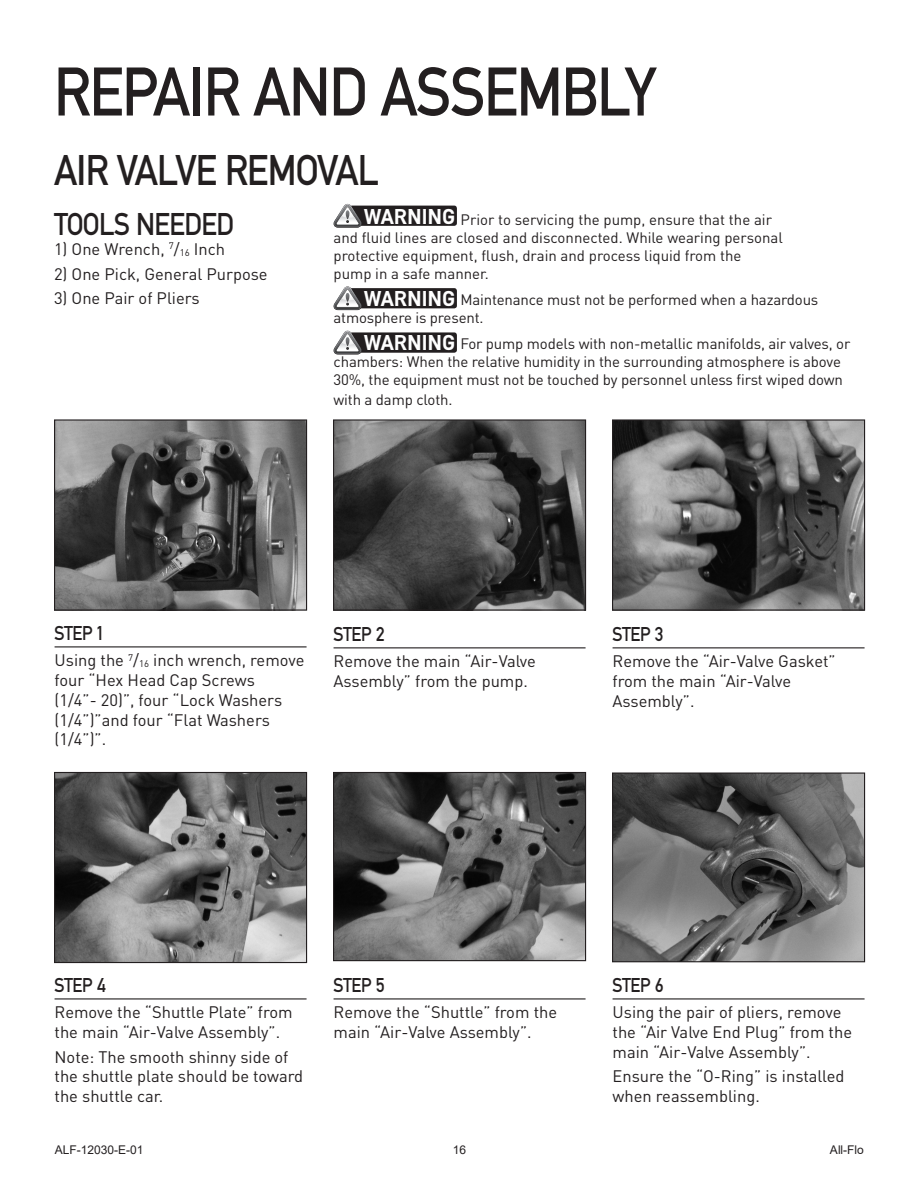
<style>
.page{position:relative;width:918px;height:1188px;background:#fff}
.page>*{position:absolute;margin:0;border:0;box-sizing:border-box;transform-origin:0 0}
.Page_Headline{font:72px "DIN Mittel EF";letter-spacing:-.02em;color:#231f20;scale:.9 1}
.Sub-Headline{font:45px "DIN Mittel EF";letter-spacing:-.02em;color:#231f20;scale:.9 1}
.Sub-Headline_2{font:33px "DIN Mittel EF";letter-spacing:-.02em;color:#231f20;scale:.9 1}
.Body_Text{font:700 22.5px "DIN Mittel EF";color:#fff}
.Sub-Headline_3-Rule{font:21px "DIN Mittel EF";letter-spacing:-.02em;color:#231f20;scale:.9 1}
.Body_Text-2{font:16.5px/19.8px "DINOT";color:#231f20}
.Bullets_1_Tools_need{font:16.5px "DINOT";color:#231f20}
.Body_Text-3{font:15px/18px "DINOT";letter-spacing:-.01em;color:#231f20}
.t1{font:12px "Arial";color:#231f20}
.s1{font-size:9.6px}
</style>
<div class="page">
<hr style="left:55px;top:646px;width:252px;height:1px;background:#231f20">
<hr style="left:334px;top:647px;width:252px;height:1px;background:#231f20">
<hr style="left:613px;top:647px;width:252px;height:1px;background:#231f20">
<div style="left:349px;top:206px;width:108px;height:20px;background:#231f20;border-radius:3px"></div>
<svg style="left:333px;top:204px;width:29px;height:24px"></svg>
<div style="left:349px;top:288px;width:108px;height:20px;background:#231f20;border-radius:3px"></div>
<svg style="left:333px;top:286px;width:29px;height:24px"></svg>
<div style="left:349px;top:332px;width:108px;height:21px;background:#231f20;border-radius:3px"></div>
<svg style="left:333px;top:331px;width:29px;height:23px"></svg>
<hr style="left:55px;top:998px;width:252px;height:2px;background:#231f20">
<hr style="left:334px;top:998px;width:252px;height:2px;background:#231f20">
<hr style="left:613px;top:998px;width:252px;height:2px;background:#231f20">
<img style="left:56px;top:421px;width:249px;height:188px">
<div style="left:54px;top:419px;width:253px;height:192px;border:1px solid #231f20"></div>
<img style="left:56px;top:774px;width:249px;height:187px">
<div style="left:54px;top:772px;width:253px;height:191px;border:1px solid #231f20"></div>
<img style="left:335px;top:774px;width:249px;height:185px">
<div style="left:333px;top:772px;width:253px;height:189px;border:1px solid #231f20"></div>
<img style="left:335px;top:421px;width:249px;height:188px">
<div style="left:333px;top:419px;width:253px;height:192px;border:1px solid #231f20"></div>
<img style="left:614px;top:421px;width:249px;height:188px">
<div style="left:612px;top:419px;width:253px;height:192px;border:1px solid #231f20"></div>
<img style="left:614px;top:774px;width:249px;height:186px">
<div style="left:612px;top:772px;width:253px;height:190px;border:1px solid #231f20"></div>
<p class="Page_Headline" style="left:54px;top:50px;width:670px">REPAIR AND ASSEMBLY</p>
<p class="Sub-Headline" style="left:54px;top:145px;width:362px">AIR VALVE REMOVAL</p>
<p class="Sub-Headline_2" style="left:54px;top:205px;width:201px">TOOLS NEEDED</p>
<p class="Bullets_1_Tools_need" style="left:54px;top:238px;width:173px">1) One Wrench, <sup>7</sup>/<span class="s1">16</span> Inch</p>
<p class="Bullets_1_Tools_need" style="left:54px;top:262px;width:215px">2) One Pick, General Purpose</p>
<p class="Bullets_1_Tools_need" style="left:54px;top:287px;width:147px">3) One Pair of Pliers</p>
<p class="Body_Text" style="left:364px;top:203px;width:93px">WARNING</p>
<p class="Body_Text-3" style="left:334px;top:210px;width:451px;text-indent:127px">Prior to servicing the pump, ensure that the air and fluid lines are closed and disconnected. While wearing personal protective equipment, flush, drain and process liquid from the pump in a safe manner.</p>
<p class="Body_Text" style="left:364px;top:286px;width:93px">WARNING</p>
<p class="Body_Text-3" style="left:334px;top:290px;width:486px;text-indent:127px">Maintenance must not be performed when a hazardous atmosphere is present.</p>
<p class="Body_Text" style="left:364px;top:330px;width:93px">WARNING</p>
<p class="Body_Text-3" style="left:334px;top:334px;width:518px;text-indent:127px">For pump models with non-metallic manifolds, air valves, or chambers: When the relative humidity in the surrounding atmosphere is above<br>30%, the equipment must not be touched by personnel unless first wiped down</p>
<p class="Body_Text-3" style="left:334px;top:390px;width:120px">with a damp cloth.</p>
<p class="Sub-Headline_3-Rule" style="left:55px;top:621px;width:55px">STEP 1</p>
<p class="Body_Text-2" style="left:55px;top:650px;width:251px">Using the <sup>7</sup>/<span class="s1">16</span> inch wrench, remove four “Hex Head Cap Screws<br>(1/4”- 20)”, four “Lock Washers (1/4”)”and four “Flat Washers (1/4”)”.</p>
<p class="Sub-Headline_3-Rule" style="left:334px;top:622px;width:59px">STEP 2</p>
<p class="Body_Text-2" style="left:334px;top:651px;width:204px">Remove the main “Air-Valve<br>Assembly” from the pump.</p>
<p class="Sub-Headline_3-Rule" style="left:613px;top:622px;width:58px">STEP 3</p>
<p class="Body_Text-2" style="left:613px;top:651px;width:225px">Remove the “Air-Valve Gasket” from the main “Air-Valve<br>Assembly”.</p>
<p class="Sub-Headline_3-Rule" style="left:55px;top:973px;width:59px">STEP 4</p>
<p class="Body_Text-2" style="left:55px;top:1002px;width:240px">Remove the “Shuttle Plate” from the main “Air-Valve Assembly”.</p>
<p class="Body_Text-2" style="left:55px;top:1046px;width:250px">Note: The smooth shinny side of the shuttle plate should be toward the shuttle car.</p>
<p class="Sub-Headline_3-Rule" style="left:334px;top:973px;width:58px">STEP 5</p>
<p class="Body_Text-2" style="left:334px;top:1002px;width:225px">Remove the “Shuttle” from the main “Air-Valve Assembly”.</p>
<p class="Sub-Headline_3-Rule" style="left:613px;top:973px;width:58px">STEP 6</p>
<p class="Body_Text-2" style="left:613px;top:1002px;width:241px">Using the pair of pliers, remove the “Air Valve End Plug” from the main “Air-Valve Assembly”.</p>
<p class="Body_Text-2" style="left:613px;top:1066px;width:233px">Ensure the “O-Ring” is installed when reassembling.</p>
<p class="t1" style="left:55px;top:1142px;width:90px">ALF-12030-E-01</p>
<p class="t1" style="left:453px;top:1142px;width:15px">16</p>
<p class="t1" style="left:830px;top:1142px;width:35px">All-Flo</p>
</div>
